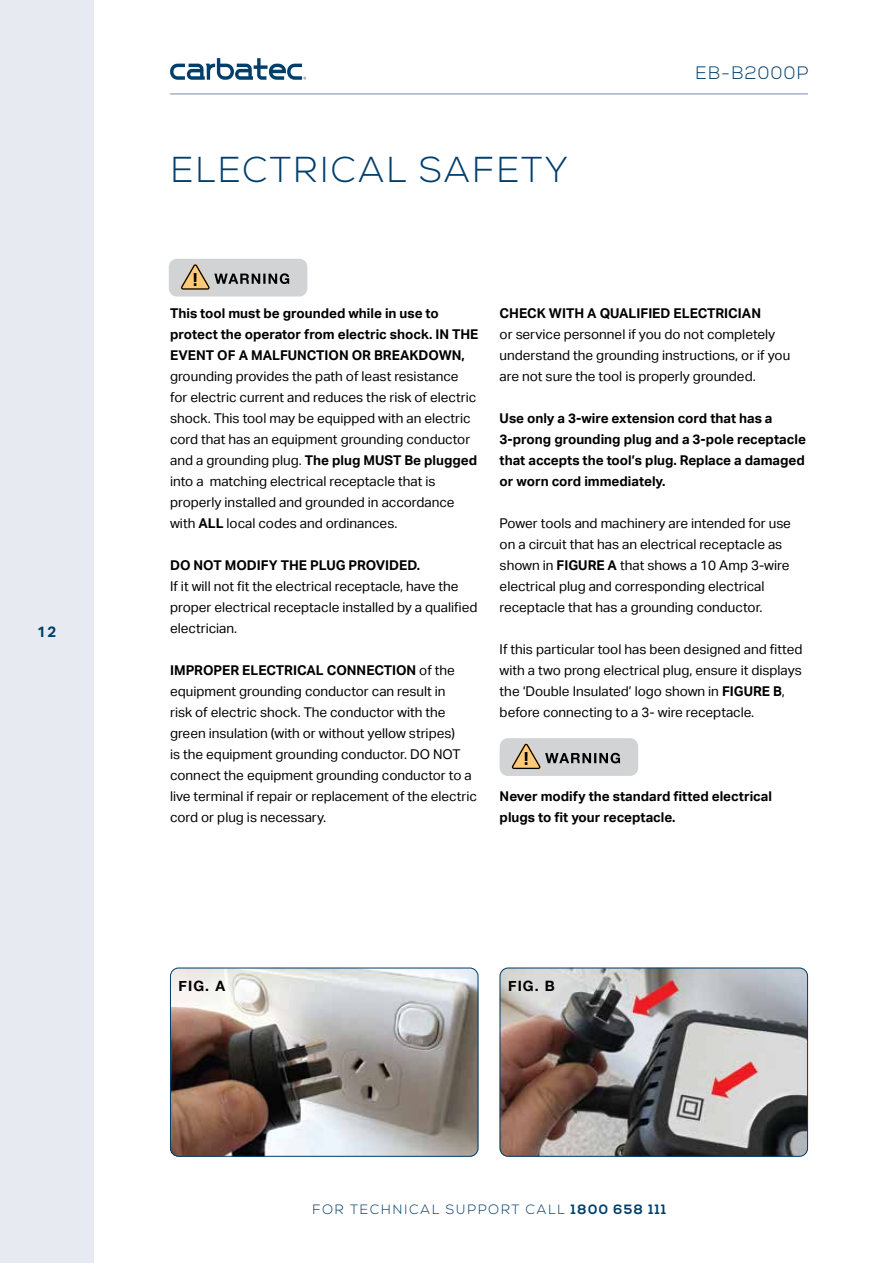
<style>
.page{position:relative;width:893px;height:1263px;background:#fff}
.page>*{position:absolute;margin:0;border:0;box-sizing:border-box;transform-origin:0 0}
.t1{font:300 36px "Nexa";letter-spacing:.05em;color:#003e6b}
.t2{font:300 18px "Nexa";letter-spacing:.05em;color:#003e6b}
.t3{font:700 18px "Aktiv Grotesk";color:#000}
.t4{font:700 15px "Aktiv Grotesk";color:#003e6b}
.t5{font:700 14.25px "Helvetica Neue";letter-spacing:.075em;color:#000}
.t6{font:13.5px/21px "Aktiv Grotesk";color:#000}
.t7{font:700 13.5px/21px "Aktiv Grotesk";color:#000}
.t8{font:300 13.5px "Nexa";letter-spacing:.115em;color:#003e6b}
.s1{font-weight:700}
</style>
<div class="page">
<div style="left:0;top:0;width:94px;height:1263px;background:#e7eaf0"></div>
<hr style="left:170px;top:94px;width:638px;height:1px;background:#758dad">
<svg style="left:170px;top:58px;width:136px;height:22px"></svg>
<img style="left:500px;top:968px;width:308px;height:187px">
<div style="left:500px;top:968px;width:308px;height:189px;border:1px solid #003e6b;border-radius:8px"></div>
<img style="left:170px;top:968px;width:308px;height:187px">
<div style="left:170px;top:968px;width:308px;height:189px;border:1px solid #003e6b;border-radius:8px"></div>
<div style="left:500px;top:738px;width:138px;height:38px;background:#d1d3d4;border-radius:8px"></div>
<svg style="left:511px;top:743px;width:109px;height:27px"></svg>
<div style="left:169px;top:259px;width:138px;height:37px;background:#d1d3d4;border-radius:8px"></div>
<svg style="left:180px;top:264px;width:109px;height:26px"></svg>
<p class="t4" style="left:37px;top:623px;width:21px">12</p>
<h1 class="t1" style="left:170px;top:149px;width:399px">ELECTRICAL SAFETY</h1>
<h2 class="t3" style="left:193px;top:269px;width:6px">!</h2>
<h2 class="t2" style="left:695px;top:62px;width:115px">EB-B2000P</h2>
<p class="t7" style="left:170px;top:303px;width:310px">This tool must be grounded while in use to protect the operator from electric shock. IN THE<br>EVENT OF A MALFUNCTION OR BREAKDOWN,</p>
<p class="t6" style="left:170px;top:366px;width:309px">grounding provides the path of least resistance for electric current and reduces the risk of electric shock. This tool may be equipped with an electric cord that has an equipment grounding conductor and a grounding plug. <span class="s1">The plug MUST Be plugged </span>into a matching electrical receptacle that is properly installed and grounded in accordance with <span class="s1">ALL</span> local codes and ordinances.</p>
<p class="t7" style="left:170px;top:555px;width:251px">DO NOT MODIFY THE PLUG PROVIDED.</p>
<p class="t6" style="left:170px;top:576px;width:309px">If it will not fit the electrical receptacle, have the proper electrical receptacle installed by a qualified electrician.</p>
<p class="t6" style="left:170px;top:660px;width:308px"><span class="s1">IMPROPER ELECTRICAL CONNECTION</span> of the equipment grounding conductor can result in<br>risk of electric shock. The conductor with the green insulation (with or without yellow stripes)<br>is the equipment grounding conductor. DO NOT connect the equipment grounding conductor to a live terminal if repair or replacement of the electric cord or plug is necessary.</p>
<p class="t7" style="left:500px;top:303px;width:263px">CHECK WITH A QUALIFIED ELECTRICIAN</p>
<p class="t6" style="left:500px;top:324px;width:292px">or service personnel if you do not completely understand the grounding instructions, or if you are not sure the tool is properly grounded.</p>
<p class="t7" style="left:500px;top:408px;width:308px">Use only a 3-wire extension cord that has a 3-prong grounding plug and a 3-pole receptacle that accepts the tool’s plug. Replace a damaged or worn cord immediately.</p>
<p class="t6" style="left:500px;top:513px;width:293px">Power tools and machinery are intended for use on a circuit that has an electrical receptacle as shown in <span class="s1">FIGURE A</span> that shows a 10 Amp 3-wire electrical plug and corresponding electrical receptacle that has a grounding conductor.</p>
<p class="t6" style="left:500px;top:639px;width:304px">If this particular tool has been designed and fitted with a two prong electrical plug, ensure it displays the ‘Double Insulated’ logo shown in <span class="s1">FIGURE B</span>, before connecting to a 3- wire receptacle.</p>
<h2 class="t3" style="left:524px;top:748px;width:6px">!</h2>
<p class="t7" style="left:500px;top:786px;width:274px">Never modify the standard fitted electrical plugs to fit your receptacle.</p>
<p class="t5" style="left:179px;top:975px;width:48px">FIG. A</p>
<p class="t5" style="left:508px;top:975px;width:48px">FIG. B</p>
<p class="t8" style="left:312px;top:1201px;width:355px">FOR TECHNICAL SUPPORT CALL <span class="s1">1800 658 111</span></p>
</div>
